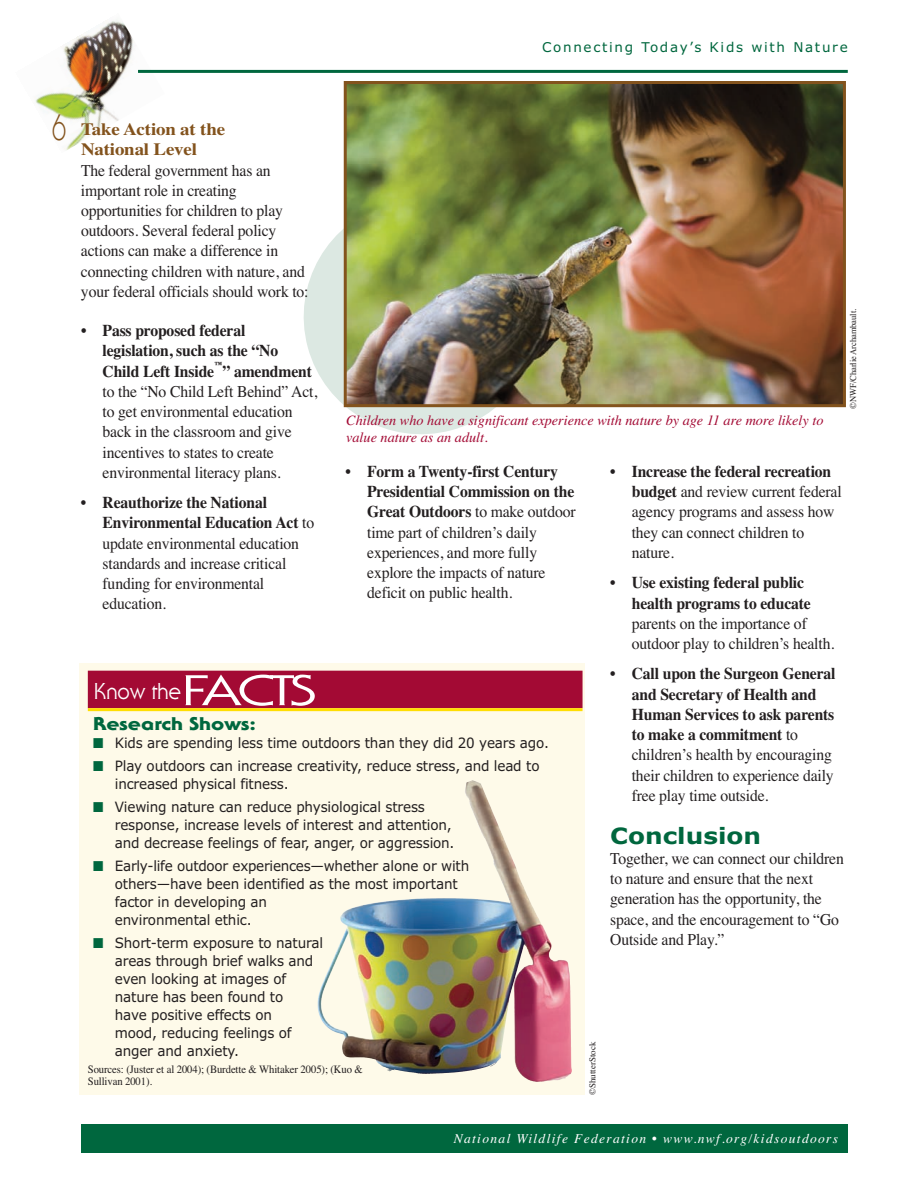
<style>
.page{position:relative;width:918px;height:1188px;background:#fff}
.page>*{position:absolute;margin:0;border:0;box-sizing:border-box;transform-origin:0 0}
.t1{font:300 36px "Serif Gothic";color:#83531d;scale:.7 1}
.t2{font:22.5px "Serif Gothic";color:#fff;scale:.9 1}
.t3{font:700 22.5px "Verdana";color:#00673e;scale:1.1 1}
.t4{font:800 18px "Serif Gothic";color:#00673e;scale:1.2 1}
.t5{font:700 17.25px/20.2px "Times";letter-spacing:-.01em;color:#83531d;scale:1.1 1}
.t6{font:16.5px/20.2px "Times";letter-spacing:-.01em;color:#231f20;scale:.95 1}
.t7{font:700 16.5px/20.2px "Times";letter-spacing:-.01em;color:#231f20;scale:.95 1}
.t8{font:14.25px/18px "Verdana";letter-spacing:-.015em;color:#231f20;scale:.95 1}
.t9{font:italic 14.25px/16.5px "Times";color:#a30a34}
.t10{font:italic 13.5px "Times";letter-spacing:.1em;color:#fff}
.t11{font:13.5px "Verdana";letter-spacing:.125em;color:#00673e}
.t12{font:11.25px/12px "Times";letter-spacing:-.01em;color:#231f20;scale:.95 1}
.t13{font:700 9.15px "Times";color:#231f20;scale:.95 1}
.t14{font:9px "Times";letter-spacing:-.01em;color:#231f20}
.s1{font-weight:400}
.s2{font-weight:700}
.s3{font-size:42px}
.s4{color:#00673e}
</style>
<div class="page">
<div style="left:79px;top:663px;width:505px;height:432px;background:#fefae9"></div>
<img style="left:35px;top:20px;width:130px;height:130px">
<svg style="left:303px;top:187px;width:248px;height:247px"></svg>
<img style="left:348px;top:85px;width:494px;height:318px">
<div style="left:344px;top:81px;width:502px;height:326px;border:3px solid #83531d"></div>
<div style="left:81px;top:1125px;width:767px;height:28px;background:#00673e"></div>
<hr style="left:138px;top:70px;width:710px;height:3px;background:#00673e">
<svg style="left:88px;top:711px;width:495px;height:371px"></svg>
<div style="left:88px;top:671px;width:495px;height:37px;background:#a30a34"></div>
<hr style="left:88px;top:708px;width:495px;height:3px;background:#ffdd01">
<img style="left:318px;top:928px;width:30px;height:79px">
<p class="t11" style="left:542px;top:40px;width:307px">Connecting Today’s Kids with Nature</p>
<h1 class="t1" style="left:52px;top:114px;width:22px">6</h1>
<p class="t5" style="left:81px;top:119px;width:133px">Take Action at the<br>National Level</p>
<p class="t6" style="left:81px;top:160px;width:241px">The federal government has an important role in creating opportunities for children to play outdoors. Several federal policy actions can make a difference in connecting children with nature, and your federal officials should work to:</p>
<p class="t7" style="left:103px;top:320px;width:186px;text-indent:-22px"><span class="s1">•</span> Pass proposed federal legislation, such as the “No<br>Child Left Inside</p>
<p class="t14" style="left:848px;top:409px;width:101px;rotate:-90deg">©NWF/Charlie Archambault.</p>
<p class="t13" style="left:214px;top:360px;width:11px">™</p>
<p class="t7" style="left:223px;top:361px;width:96px">” amendment</p>
<p class="t6" style="left:103px;top:381px;width:227px">to the “No Child Left Behind” Act, to get environmental education back in the classroom and give incentives to states to create environmental literacy plans.</p>
<p class="t6" style="left:103px;top:492px;width:224px;text-indent:-22px">• <span class="s2">Reauthorize the National<br>Environmental Education Act</span> to update environmental education standards and increase critical funding for environmental education.</p>
<p class="t9" style="left:346px;top:412px;width:479px">Children who have a significant experience with nature by age 11 are more likely to value nature as an adult.</p>
<p class="t6" style="left:367px;top:461px;width:221px;text-indent:-22px">• <span class="s2">Form a Twenty-first Century<br>Presidential Commission on the<br>Great Outdoors</span> to make outdoor time part of children’s daily experiences, and more fully explore the impacts of nature deficit on public health.</p>
<p class="t6" style="left:632px;top:461px;width:223px;text-indent:-22px">• <span class="s2">Increase the federal recreation budget</span> and review current federal agency programs and assess how they can connect children to nature.</p>
<p class="t7" style="left:632px;top:572px;width:190px;text-indent:-22px"><span class="s1">•</span> Use existing federal public health programs to educate</p>
<p class="t6" style="left:632px;top:613px;width:215px">parents on the importance of outdoor play to children’s health.</p>
<p class="t7" style="left:632px;top:664px;width:216px;text-indent:-22px"><span class="s1">•</span> Call upon the Surgeon General and Secretary of Health and<br>Human Services to ask parents to make a commitment <span class="s1">to children’s health by encouraging their children to experience daily free play time outside.</span></p>
<h2 class="t3" style="left:610px;top:823px;width:139px">Conclusion</h2>
<p class="t6" style="left:610px;top:848px;width:248px">Together, we can connect our children to nature and ensure that the next generation has the opportunity, the space, and the encouragement to “Go<br>Outside and Play.”</p>
<h2 class="t2" style="left:94px;top:683px;width:249px">Know the<span class="s3">FACTS</span></h2>
<p class="t4" style="left:93px;top:717px;width:137px">Research Shows:</p>
<p class="t8" style="left:93px;top:734px;width:481px"><span class="s4">■</span> Kids are spending less time outdoors than they did 20 years ago.</p>
<p class="t8" style="left:115px;top:757px;width:449px;text-indent:-22px"><span class="s4">■</span> Play outdoors can increase creativity, reduce stress, and lead to increased physical fitness.</p>
<p class="t8" style="left:115px;top:798px;width:359px;text-indent:-22px"><span class="s4">■</span> Viewing nature can reduce physiological stress response, increase levels of interest and attention, and decrease feelings of fear, anger, or aggression.</p>
<p class="t8" style="left:115px;top:857px;width:375px;text-indent:-22px"><span class="s4">■</span> Early-life outdoor experiences—whether alone or with others—have been identified as the most important factor in developing an<br>environmental ethic.</p>
<p class="t8" style="left:115px;top:934px;width:221px;text-indent:-22px"><span class="s4">■</span> Short-term exposure to natural areas through brief walks and even looking at images of nature has been found to<br>have positive effects on<br>mood, reducing feelings of anger and anxiety.</p>
<p class="t12" style="left:88px;top:1063px;width:291px">Sources: (Juster et al 2004); (Burdette &amp; Whitaker 2005); (Kuo &amp;<br>Sullivan 2001).</p>
<p class="t14" style="left:587px;top:1095px;width:55px;rotate:-90deg">©ShutterStock</p>
<p class="t10" style="left:454px;top:1130px;width:386px">National Wildlife Federation • www.nwf.org/kidsoutdoors</p>
</div>
